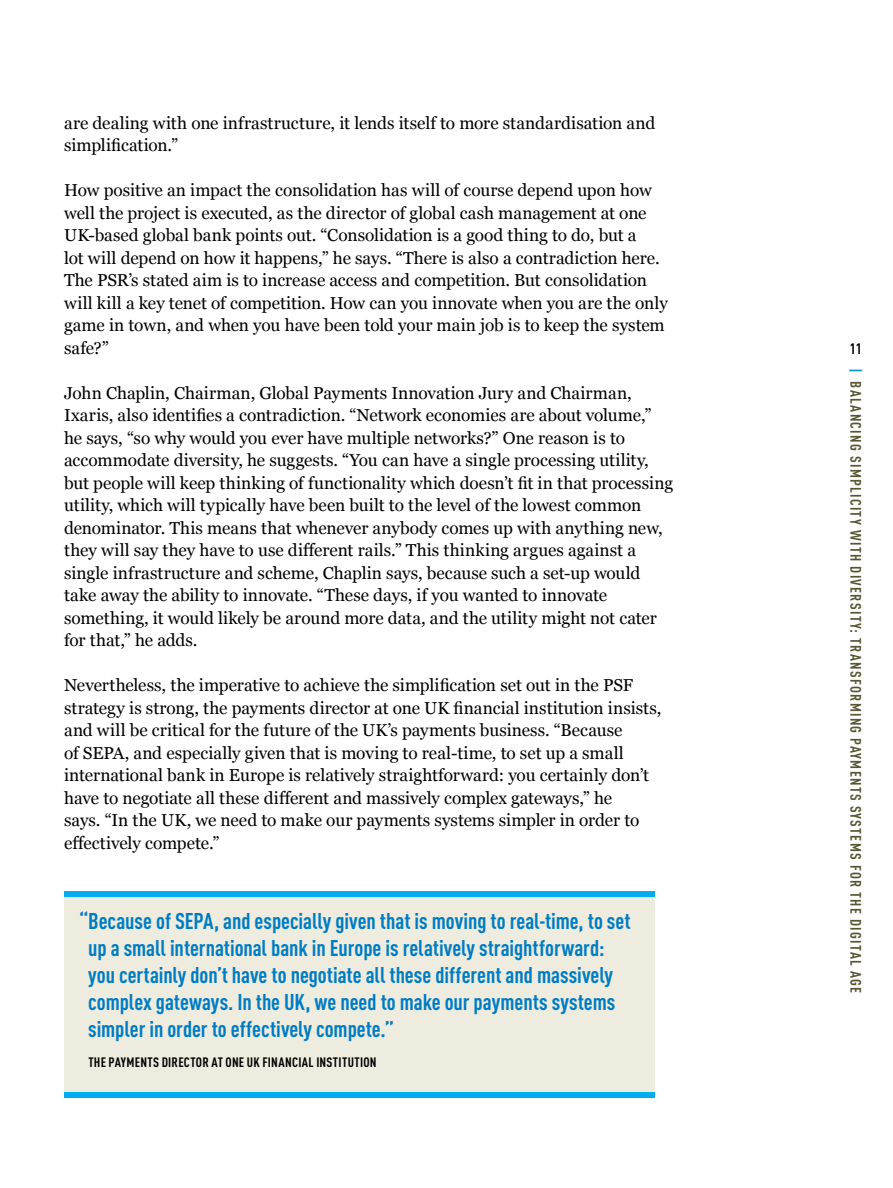
<style>
.page{position:relative;width:893px;height:1188px;background:#fff}
.page>*{position:absolute;margin:0;border:0;box-sizing:border-box;transform-origin:0 0}
.t1{font:700 condensed 22.5px/27px "DINOT";color:#007cc3}
.Main_text{font:17.25px/22.5px "Georgia";color:#000}
.t2{font:700 condensed 15px "DINOT";letter-spacing:.085em;color:#585532}
.t3{font:700 condensed 15px "DINOT";color:#000}
.t4{font:700 condensed 13.5px "DINOT";letter-spacing:.02em;color:#000}
.s1{color:#0194d3}
</style>
<div class="page">
<div style="left:64px;top:894px;width:591px;height:202px;background:#eeecdf"></div>
<div style="left:64px;top:891px;width:591px;height:5px;background:#00aeef"></div>
<div style="left:64px;top:1093px;width:591px;height:5px;background:#00aeef"></div>
<p class="Main_text" style="left:64px;top:111px;width:593px">are dealing with one infrastructure, it lends itself to more standardisation and simplification.”</p>
<p class="Main_text" style="left:64px;top:178px;width:605px">How positive an impact the consolidation has will of course depend upon how well the project is executed, as the director of global cash management at one UK-based global bank points out. “Consolidation is a good thing to do, but a<br>lot will depend on how it happens,” he says. “There is also a contradiction here.<br>The PSR’s stated aim is to increase access and competition. But consolidation will kill a key tenet of competition. How can you innovate when you are the only game in town, and when you have been told your main job is to keep the system safe?”</p>
<p class="Main_text" style="left:64px;top:381px;width:610px">John Chaplin, Chairman, Global Payments Innovation Jury and Chairman, Ixaris, also identifies a contradiction. “Network economies are about volume,” he says, “so why would you ever have multiple networks?” One reason is to accommodate diversity, he suggests. “You can have a single processing utility, but people will keep thinking of functionality which doesn’t fit in that processing utility, which will typically have been built to the level of the lowest common denominator. This means that whenever anybody comes up with anything new, they will say they have to use different rails.” This thinking argues against a single infrastructure and scheme, Chaplin says, because such a set-up would take away the ability to innovate. “These days, if you wanted to innovate something, it would likely be around more data, and the utility might not cater for that,” he adds.</p>
<p class="Main_text" style="left:64px;top:673px;width:599px">Nevertheless, the imperative to achieve the simplification set out in the PSF strategy is strong, the payments director at one UK financial institution insists, and will be critical for the future of the UK’s payments business. “Because<br>of SEPA, and especially given that is moving to real-time, to set up a small international bank in Europe is relatively straightforward: you certainly don’t have to negotiate all these different and massively complex gateways,” he<br>says. “In the UK, we need to make our payments systems simpler in order to effectively compete.”</p>
<p class="t1" style="left:88px;top:908px;width:544px;text-indent:-9px">“Because of SEPA, and especially given that is moving to real-time, to set up a small international bank in Europe is relatively straightforward: you certainly don’t have to negotiate all these different and massively complex gateways. In the UK, we need to make our payments systems simpler in order to effectively compete.”</p>
<p class="t4" style="left:88px;top:1054px;width:290px">THE PAYMENTS DIRECTOR AT ONE UK FINANCIAL INSTITUTION</p>
<p class="t3" style="left:850px;top:339px;width:14px">11</p>
<p class="t2" style="left:865px;top:368px;width:627px;rotate:90deg"><span class="s1">|</span> BALANCING SIMPLICITY WITH DIVERSITY: TRANSFORMING PAYMENTS SYSTEMS FOR THE DIGITAL AGE</p>
</div>
